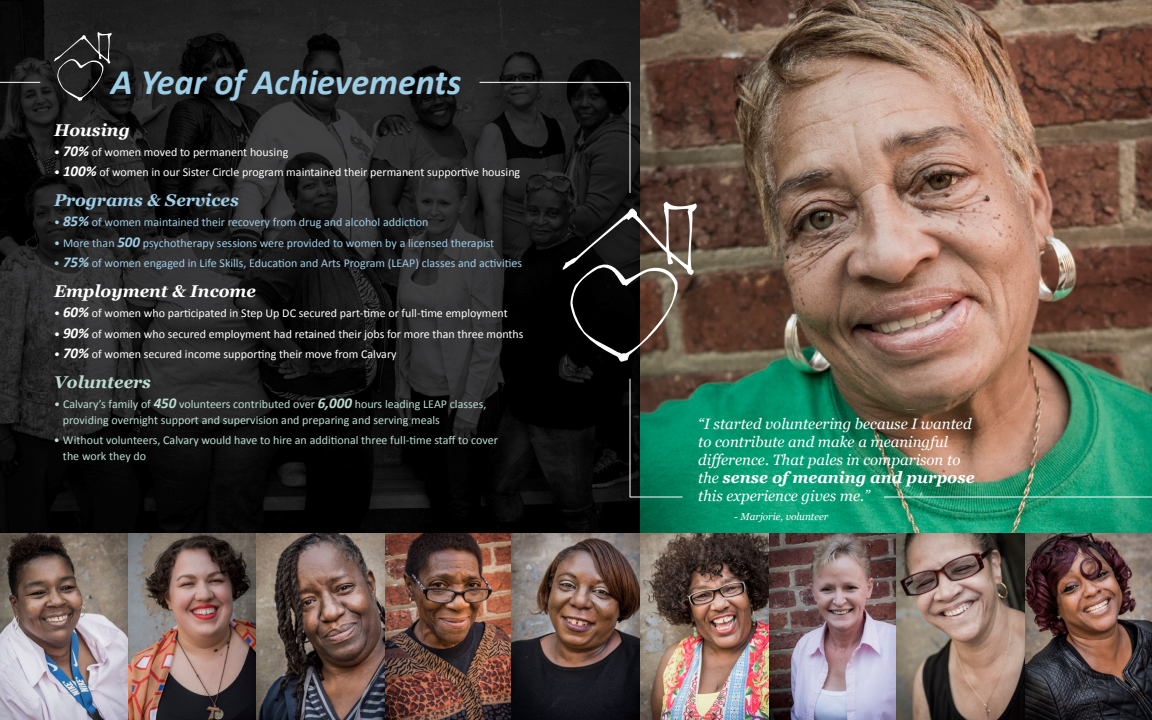
<style>
.page{position:relative;width:1152px;height:720px;background:#fff}
.page>*{position:absolute;margin:0;border:0;box-sizing:border-box;transform-origin:0 0}
.t1{font:italic 700 36px "Calibri";color:#9ecde6}
.t2{font:italic 700 17px "Georgia";color:#fff}
.t3{font:italic 700 17px "Georgia";color:#9ecde6}
.t4{font:italic 700 17px "Georgia";color:#badcd0}
.t5{font:italic 700 16px "Georgia";color:#fff}
.t6{font:italic 15px/18px "Georgia";color:#fff}
.t7{font:12px "Calibri";color:#fff}
.t8{font:12px/16px "Calibri";color:#badcd0}
.t9{font:12px "Calibri";color:#9ecde6}
.t10{font:italic 10px "Georgia";color:#fff}
.s1{font-weight:700;font-style:italic;font-size:15px}
.s2{font-weight:400;font-size:15px}
</style>
<div class="page">
<img style="left:0;top:0;width:1152px;height:720px">
<svg style="left:562px;top:202px;width:137px;height:160px;background:#3f3631"></svg>
<svg style="left:54px;top:32px;width:58px;height:69px;background:#303030"></svg>
<hr style="left:0;top:82px;width:40px;height:1px;background:#fff">
<hr style="left:480px;top:82px;width:150px;height:1px;background:#fff">
<hr style="left:630px;top:83px;width:1px;height:110px;background:#fff">
<hr style="left:630px;top:379px;width:1px;height:118px;background:#fff">
<hr style="left:630px;top:497px;width:53px;height:1px;background:#fff">
<hr style="left:884px;top:497px;width:268px;height:1px;background:#fff">
<h1 class="t1" style="left:111px;top:59px;width:352px">A Year of Achievements</h1>
<h2 class="t2" style="left:54px;top:117px;width:77px">Housing</h2>
<p class="t7" style="left:54px;top:145px;width:236px">• <span class="s1">70%</span> of women moved to permanent housing</p>
<p class="t7" style="left:54px;top:165px;width:468px">• <span class="s1">100%</span> of women in our Sister Circle program maintained their permanent supportive housing</p>
<h2 class="t3" style="left:54px;top:188px;width:186px">Programs &amp; Services</h2>
<p class="t9" style="left:54px;top:215px;width:376px">• <span class="s1">85%</span> of women maintained their recovery from drug and alcohol addiction</p>
<p class="t9" style="left:54px;top:235px;width:442px">• More than <span class="s1">500</span> psychotherapy sessions were provided to women by a licensed therapist</p>
<p class="t9" style="left:54px;top:256px;width:470px">• <span class="s1">75%</span> of women engaged in Life Skills, Education and Arts Program (LEAP) classes and activities</p>
<h2 class="t2" style="left:54px;top:278px;width:204px">Employment &amp; Income</h2>
<p class="t7" style="left:54px;top:306px;width:455px">• <span class="s1">60%</span> of women who participated in Step Up DC secured part-time or full-time employment</p>
<p class="t7" style="left:54px;top:326px;width:471px">• <span class="s1">90%</span> of women who secured employment had retained their jobs for more than three months</p>
<p class="t7" style="left:54px;top:346px;width:344px">• <span class="s1">70%</span> of women secured income supporting their move from Calvary</p>
<h2 class="t4" style="left:54px;top:369px;width:99px">Volunteers</h2>
<p class="t8" style="left:63px;top:395px;width:425px;text-indent:-9px">• Calvary’s family of <span class="s1">450</span> volunteers contributed over <span class="s1">6,000</span> hours leading LEAP classes, providing overnight support and supervision and preparing and serving meals</p>
<p class="t8" style="left:63px;top:432px;width:436px;text-indent:-9px">• Without volunteers, Calvary would have to hire an additional three full-time staff to cover the work they do</p>
<p class="t6" style="left:698px;top:414px;width:275px">“I started volunteering because I wanted to contribute and make a meaningful difference. That pales in comparison to</p>
<h3 class="t5" style="left:698px;top:465px;width:278px"><span class="s2">the</span> sense of meaning and purpose</h3>
<p class="t6" style="left:698px;top:486px;width:173px">this experience gives me.”</p>
<p class="t10" style="left:734px;top:509px;width:96px">- Marjorie, volunteer</p>
</div>
